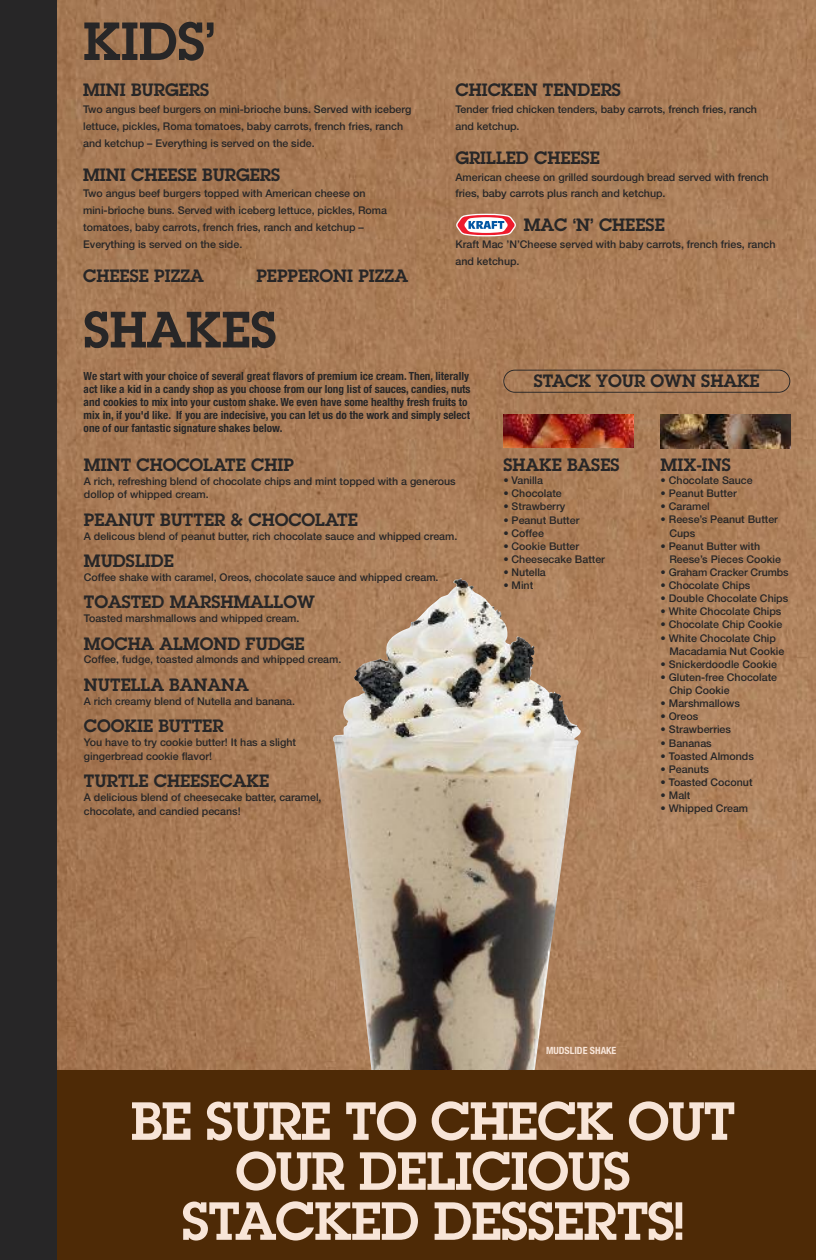
<style>
.page{position:relative;width:816px;height:1260px;background:#fff}
.page>*{position:absolute;margin:0;border:0;box-sizing:border-box;transform-origin:0 0}
.t1{font:600 52.5px/50px "Lubalin Graph";letter-spacing:-.02em;color:#f8e5d8;text-align:center}
.t2{font:600 52.5px "Lubalin Graph";color:#272627}
.t3{font:600 50px "Lubalin Graph";color:#272627}
.t4{font:600 17.5px "Lubalin Graph";color:#272627}
.t5{font:700 condensed 11.25px/13.1px "Helvetica Neue";color:#272627}
.t6{font:500 10.62px/16.9px "Helvetica Neue";color:#272627}
.t7{font:700 condensed 10px "Helvetica Neue";color:#f8e5d8}
</style>
<div class="page">
<img style="left:56px;top:0;width:759px;height:1070px">
<svg style="left:503px;top:370px;width:287px;height:23px"></svg>
<img style="left:333px;top:578px;width:245px;height:492px">
<img style="left:660px;top:414px;width:130px;height:34px">
<img style="left:503px;top:414px;width:130px;height:34px">
<div style="left:11px;top:1070px;width:804px;height:190px;background:#4e2a06"></div>
<svg style="left:456px;top:214px;width:60px;height:22px"></svg>
<div style="left:0;top:0;width:56px;height:1260px;background:#272627"></div>
<h1 class="t2" style="left:83px;top:11px;width:134px">KIDS’</h1>
<h3 class="t4" style="left:83px;top:80px;width:127px">MINI BURGERS</h3>
<p class="t6" style="left:83px;top:102px;width:330px">Two angus beef burgers on mini-brioche buns. Served with iceberg lettuce, pickles, Roma tomatoes, baby carrots, french fries, ranch and ketchup – Everything is served on the side.</p>
<h3 class="t4" style="left:83px;top:164px;width:198px">MINI CHEESE BURGERS</h3>
<p class="t6" style="left:83px;top:186px;width:305px">Two angus beef burgers topped with American cheese on mini-brioche buns. Served with iceberg lettuce, pickles, Roma tomatoes, baby carrots, french fries, ranch and ketchup – Everything is served on the side.</p>
<h3 class="t4" style="left:83px;top:266px;width:122px">CHEESE PIZZA</h3>
<h3 class="t4" style="left:256px;top:266px;width:153px">PEPPERONI PIZZA</h3>
<h2 class="t3" style="left:84px;top:301px;width:194px">SHAKES</h2>
<h3 class="t4" style="left:455px;top:80px;width:167px">CHICKEN TENDERS</h3>
<p class="t6" style="left:455px;top:102px;width:303px">Tender fried chicken tenders, baby carrots, french fries, ranch and ketchup.</p>
<h3 class="t4" style="left:455px;top:147px;width:146px">GRILLED CHEESE</h3>
<p class="t6" style="left:455px;top:169px;width:314px">American cheese on grilled sourdough bread served with french fries, baby carrots plus ranch and ketchup.</p>
<h3 class="t4" style="left:523px;top:215px;width:142px">MAC ‘N’ CHEESE</h3>
<p class="t6" style="left:455px;top:237px;width:321px">Kraft Mac ’N’Cheese served with baby carrots, french fries, ranch and ketchup.</p>
<p class="t5" style="left:84px;top:369px;width:388px">We start with your choice of several great flavors of premium ice cream. Then, literally act like a kid in a candy shop as you choose from our long list of sauces, candies, nuts and cookies to mix into your custom shake. We even have some healthy fresh fruits to mix in, if you'd like. If you are indecisive, you can let us do the work and simply select one of our fantastic signature shakes below.</p>
<h3 class="t4" style="left:84px;top:455px;width:211px">MINT CHOCOLATE CHIP</h3>
<p class="t6" style="left:84px;top:475px;width:373px;line-height:13.8px">A rich, refreshing blend of chocolate chips and mint topped with a generous dollop of whipped cream.</p>
<h3 class="t4" style="left:84px;top:510px;width:275px">PEANUT BUTTER &amp; CHOCOLATE</h3>
<p class="t6" style="left:84px;top:528px;width:375px">A delicous blend of peanut butter, rich chocolate sauce and whipped cream.</p>
<h3 class="t4" style="left:84px;top:551px;width:91px">MUDSLIDE</h3>
<p class="t6" style="left:84px;top:570px;width:356px">Coffee shake with caramel, Oreos, chocolate sauce and whipped cream.</p>
<h3 class="t4" style="left:84px;top:592px;width:232px">TOASTED MARSHMALLOW</h3>
<p class="t6" style="left:84px;top:611px;width:217px">Toasted marshmallows and whipped cream.</p>
<h3 class="t4" style="left:84px;top:633px;width:222px">MOCHA ALMOND FUDGE</h3>
<p class="t6" style="left:84px;top:652px;width:259px">Coffee, fudge, toasted almonds and whipped cream.</p>
<h3 class="t4" style="left:84px;top:675px;width:166px">NUTELLA BANANA</h3>
<p class="t6" style="left:84px;top:693px;width:213px">A rich creamy blend of Nutella and banana.</p>
<h3 class="t4" style="left:84px;top:716px;width:141px">COOKIE BUTTER</h3>
<p class="t6" style="left:84px;top:736px;width:214px;line-height:13.8px">You have to try cookie butter! It has a slight gingerbread cookie flavor!</p>
<h3 class="t4" style="left:84px;top:771px;width:187px">TURTLE CHEESECAKE</h3>
<p class="t6" style="left:84px;top:791px;width:239px;line-height:13.8px">A delicious blend of cheesecake batter, caramel, chocolate, and candied pecans!</p>
<h3 class="t4" style="left:533px;top:371px;width:227px">STACK YOUR OWN SHAKE</h3>
<h3 class="t4" style="left:503px;top:455px;width:118px">SHAKE BASES</h3>
<p class="t6" style="left:503px;top:473px;width:41px">• Vanilla</p>
<p class="t6" style="left:503px;top:486px;width:60px">• Chocolate</p>
<p class="t6" style="left:503px;top:499px;width:63px">• Strawberry</p>
<p class="t6" style="left:503px;top:512px;width:78px">• Peanut Butter</p>
<p class="t6" style="left:503px;top:525px;width:42px">• Coffee</p>
<p class="t6" style="left:503px;top:539px;width:77px">• Cookie Butter</p>
<p class="t6" style="left:503px;top:552px;width:103px">• Cheesecake Batter</p>
<p class="t6" style="left:503px;top:565px;width:44px">• Nutella</p>
<p class="t6" style="left:503px;top:578px;width:31px">• Mint</p>
<h3 class="t4" style="left:660px;top:455px;width:72px">MIX-INS</h3>
<p class="t6" style="left:660px;top:473px;width:94px">• Chocolate Sauce</p>
<p class="t6" style="left:660px;top:486px;width:78px">• Peanut Butter</p>
<p class="t6" style="left:660px;top:499px;width:51px">• Caramel</p>
<p class="t6" style="left:669px;top:514px;width:110px;line-height:13.1px;text-indent:-9px">• Reese’s Peanut Butter<br>Cups</p>
<p class="t6" style="left:669px;top:540px;width:113px;line-height:13.1px;text-indent:-9px">• Peanut Butter with<br>Reese’s Pieces Cookie</p>
<p class="t6" style="left:660px;top:565px;width:130px">• Graham Cracker Crumbs</p>
<p class="t6" style="left:660px;top:578px;width:91px">• Chocolate Chips</p>
<p class="t6" style="left:660px;top:591px;width:129px">• Double Chocolate Chips</p>
<p class="t6" style="left:660px;top:604px;width:122px">• White Chocolate Chips</p>
<p class="t6" style="left:660px;top:617px;width:123px">• Chocolate Chip Cookie</p>
<p class="t6" style="left:669px;top:632px;width:116px;line-height:13.1px;text-indent:-9px">• White Chocolate Chip<br>Macadamia Nut Cookie</p>
<p class="t6" style="left:660px;top:657px;width:118px">• Snickerdoodle Cookie</p>
<p class="t6" style="left:669px;top:672px;width:109px;line-height:13.1px;text-indent:-9px">• Gluten-free Chocolate<br>Chip Cookie</p>
<p class="t6" style="left:660px;top:696px;width:81px">• Marshmallows</p>
<p class="t6" style="left:660px;top:709px;width:39px">• Oreos</p>
<p class="t6" style="left:660px;top:722px;width:72px">• Strawberries</p>
<p class="t6" style="left:660px;top:735px;width:53px">• Bananas</p>
<p class="t6" style="left:660px;top:749px;width:95px">• Toasted Almonds</p>
<p class="t6" style="left:660px;top:762px;width:50px">• Peanuts</p>
<p class="t6" style="left:660px;top:775px;width:93px">• Toasted Coconut</p>
<p class="t6" style="left:660px;top:788px;width:31px">• Malt</p>
<p class="t6" style="left:660px;top:801px;width:89px">• Whipped Cream</p>
<p class="t7" style="left:546px;top:1044px;width:72px">MUDSLIDE SHAKE</p>
<h1 class="t1" style="left:131px;top:1097px;width:605px">BE SURE TO CHECK OUT<br>OUR DELICIOUS<br>STACKED DESSERTS!</h1>
</div>
